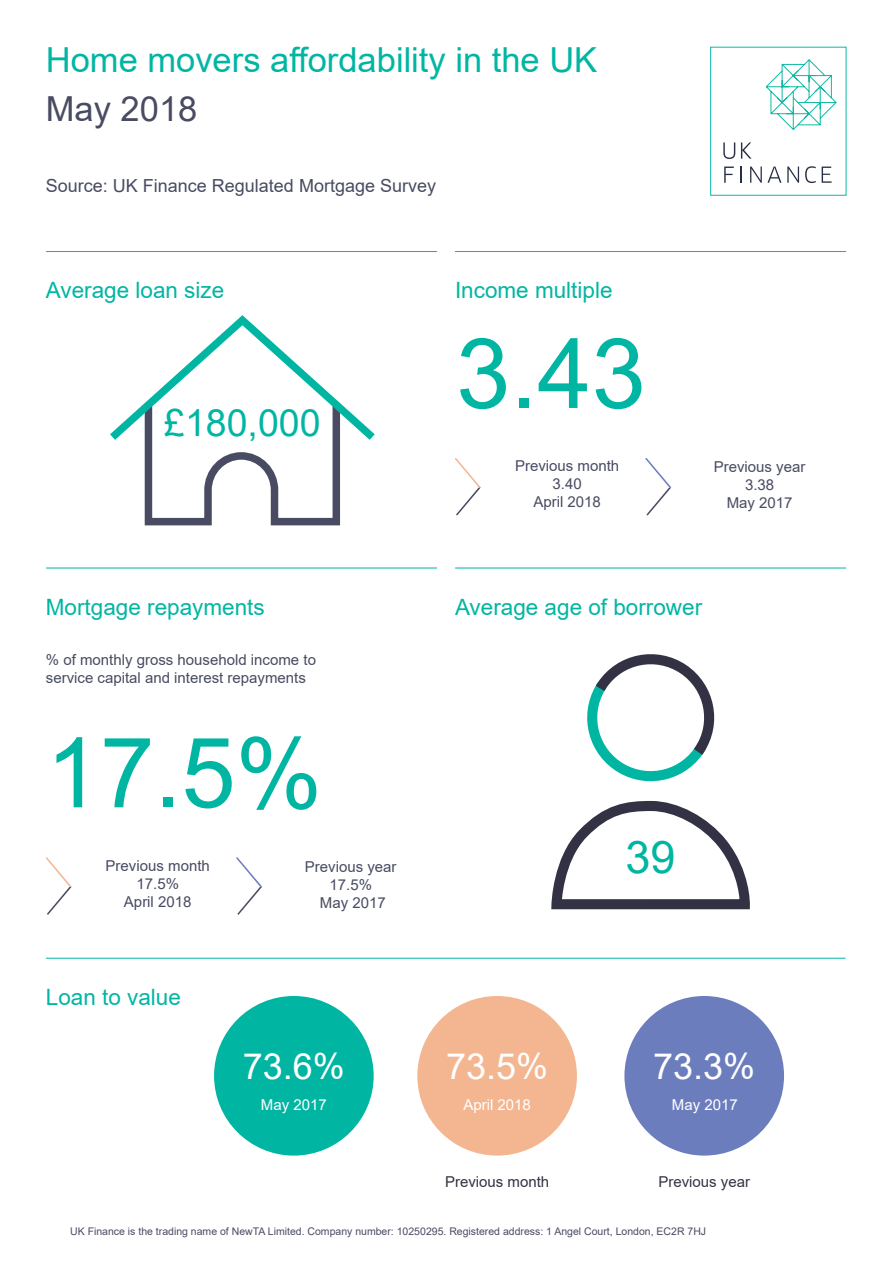
<style>
.page{position:relative;width:893px;height:1263px;background:#fff}
.page>*{position:absolute;margin:0;border:0;box-sizing:border-box;transform-origin:0 0}
.t1{font:97.5px "Arial";color:#00b6a3}
.t2{font:45px "Arial";color:#00b6a3}
.t3{font:37.5px "Arial";color:#00b6a3}
.t4{font:36px "Arial";color:#fff}
.t5{font:34.5px/49.5px "Arial";color:#00b6a3}
.t6{font:22.5px "Arial";color:#00b6a3}
.t7{font:18px "Arial";color:#484b62}
.t8{font:15px/18px "Arial";color:#484b62;text-align:center}
.t9{font:15px "Arial";color:#fff}
.t10{font:15px "Arial";color:#323244}
.t11{font:15px "Arial";color:#333345}
.t12{font:10.5px "Arial";color:#484b62}
.s1{color:#484b62}
</style>
<div class="page">
<svg style="left:551px;top:654px;width:199px;height:255px"></svg>
<svg style="left:110px;top:315px;width:265px;height:210px"></svg>
<div style="left:710px;top:47px;width:136px;height:149px;border:1px solid #0eb9a4"></div>
<svg style="left:724px;top:167px;width:10px;height:16px"></svg>
<svg style="left:741px;top:167px;width:1px;height:16px"></svg>
<svg style="left:750px;top:167px;width:31px;height:16px"></svg>
<svg style="left:787px;top:167px;width:12px;height:16px"></svg>
<svg style="left:805px;top:166px;width:11px;height:17px"></svg>
<svg style="left:822px;top:167px;width:10px;height:16px"></svg>
<svg style="left:723px;top:142px;width:12px;height:17px"></svg>
<svg style="left:741px;top:142px;width:10px;height:17px"></svg>
<svg style="left:765px;top:59px;width:72px;height:71px"></svg>
<hr style="left:46px;top:958px;width:799px;height:1px;background:#00b6a3">
<div style="left:214px;top:996px;width:160px;height:159px;background:#00b6a3;border-radius:50%"></div>
<div style="left:417px;top:996px;width:160px;height:159px;background:#f4b691;border-radius:50%"></div>
<div style="left:624px;top:996px;width:160px;height:159px;background:#6c7dbe;border-radius:50%"></div>
<svg style="left:455px;top:458px;width:26px;height:57px"></svg>
<svg style="left:645px;top:458px;width:26px;height:57px"></svg>
<hr style="left:46px;top:568px;width:391px;height:1px;background:#00b6a3">
<hr style="left:455px;top:568px;width:391px;height:1px;background:#00b6a3">
<hr style="left:46px;top:251px;width:391px;height:1px;background:#00b6a3">
<hr style="left:455px;top:251px;width:391px;height:1px;background:#00b6a3">
<svg style="left:46px;top:857px;width:26px;height:58px"></svg>
<svg style="left:236px;top:857px;width:26px;height:58px"></svg>
<p class="t5" style="left:46px;top:35px;width:553px">Home movers affordability in the UK<br><span class="s1">May 2018</span></p>
<p class="t7" style="left:46px;top:173px;width:392px">Source: UK Finance Regulated Mortgage Survey</p>
<p class="t6" style="left:46px;top:275px;width:180px">Average loan size</p>
<p class="t6" style="left:455px;top:275px;width:159px">Income multiple</p>
<p class="t1" style="left:456px;top:307px;width:191px">3.43</p>
<p class="t3" style="left:164px;top:397px;width:158px">£180,000</p>
<p class="t8" style="left:515px;top:457px;width:106px">Previous month<br>3.40</p>
<p class="t8" style="left:533px;top:493px;width:69px">April 2018</p>
<p class="t8" style="left:714px;top:458px;width:93px">Previous year</p>
<p class="t8" style="left:745px;top:476px;width:31px">3.38</p>
<p class="t8" style="left:727px;top:494px;width:67px">May 2017</p>
<p class="t6" style="left:46px;top:591px;width:220px">Mortgage repayments</p>
<p class="t8" style="left:46px;top:650px;width:272px;text-align:left">% of monthly gross household income to service capital and interest repayments</p>
<p class="t1" style="left:46px;top:706px;width:278px">17.5%</p>
<p class="t8" style="left:106px;top:856px;width:106px">Previous month<br>17.5%</p>
<p class="t8" style="left:124px;top:892px;width:69px">April 2018</p>
<p class="t6" style="left:46px;top:981px;width:137px">Loan to value</p>
<p class="t8" style="left:305px;top:857px;width:93px">Previous year</p>
<p class="t8" style="left:329px;top:875px;width:44px">17.5%</p>
<p class="t8" style="left:320px;top:893px;width:67px">May 2017</p>
<p class="t6" style="left:455px;top:591px;width:249px">Average age of borrower</p>
<p class="t2" style="left:626px;top:826px;width:52px">39</p>
<p class="t4" style="left:243px;top:1042px;width:104px">73.6%</p>
<p class="t9" style="left:261px;top:1095px;width:67px">May 2017</p>
<p class="t4" style="left:446px;top:1042px;width:104px">73.5%</p>
<p class="t9" style="left:463px;top:1095px;width:69px">April 2018</p>
<p class="t10" style="left:445px;top:1171px;width:106px">Previous month</p>
<p class="t4" style="left:653px;top:1042px;width:104px">73.3%</p>
<p class="t9" style="left:672px;top:1095px;width:67px">May 2017</p>
<p class="t11" style="left:658px;top:1171px;width:93px">Previous year</p>
<p class="t12" style="left:70px;top:1224px;width:637px">UK Finance is the trading name of NewTA Limited. Company number: 10250295. Registered address: 1 Angel Court, London, EC2R 7HJ</p>
</div>
